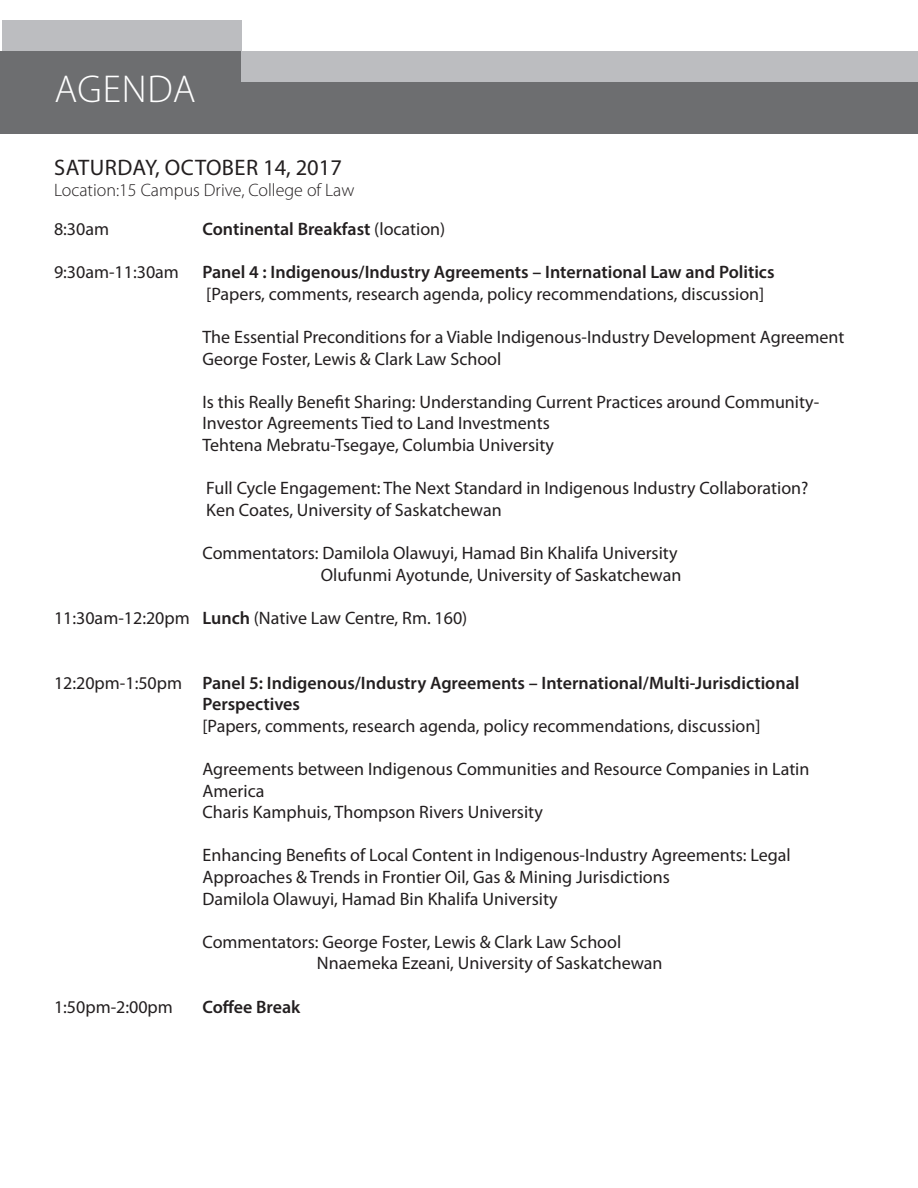
<style>
.page{position:relative;width:918px;height:1188px;background:#fff}
.page>*{position:absolute;margin:0;border:0;box-sizing:border-box;transform-origin:0 0}
.t1{font:300 39px "Myriad Pro";letter-spacing:.02em;color:#fff}
.t2{font:22.5px "Myriad Pro";letter-spacing:.02em;color:#231f20}
.t3{font:18px/21.6px "Myriad Pro";color:#231f20}
.t4{font:600 18px/21.6px "Myriad Pro";color:#231f20}
.t5{font:300 18px "Myriad Pro";color:#231f20}
.s1{font-weight:400}
.s2{font-weight:600}
</style>
<div class="page">
<div style="left:0;top:51px;width:918px;height:83px;background:#6d6e70"></div>
<div style="left:242px;top:51px;width:676px;height:31px;background:#bcbdc0"></div>
<div style="left:2px;top:20px;width:240px;height:31px;background:#bcbdc0"></div>
<p class="t1" style="left:54px;top:68px;width:143px">AGENDA</p>
<p class="t2" style="left:54px;top:155px;width:289px">SATURDAY, OCTOBER 14, 2017</p>
<p class="t5" style="left:54px;top:180px;width:302px">Location:15 Campus Drive, College of Law</p>
<p class="t3" style="left:54px;top:218px;width:57px">8:30am</p>
<p class="t3" style="left:54px;top:262px;width:126px">9:30am-11:30am</p>
<p class="t4" style="left:202px;top:218px;width:244px">Continental Breakfast <span class="s1">(location)</span></p>
<p class="t4" style="left:202px;top:261px;width:574px">Panel 4 : Indigenous/Industry Agreements – International Law and Politics</p>
<p class="t3" style="left:206px;top:283px;width:560px">[Papers, comments, research agenda, policy recommendations, discussion]</p>
<p class="t3" style="left:202px;top:326px;width:643px">The Essential Preconditions for a Viable Indigenous-Industry Development Agreement</p>
<p class="t3" style="left:202px;top:348px;width:300px">George Foster, Lewis &amp; Clark Law School</p>
<p class="t3" style="left:202px;top:391px;width:618px">Is this Really Benefit Sharing: Understanding Current Practices around Community-<br>Investor Agreements Tied to Land Investments</p>
<p class="t3" style="left:202px;top:434px;width:353px">Tehtena Mebratu-Tsegaye, Columbia University</p>
<p class="t3" style="left:206px;top:478px;width:604px">Full Cycle Engagement: The Next Standard in Indigenous Industry Collaboration?</p>
<p class="t3" style="left:206px;top:499px;width:297px">Ken Coates, University of Saskatchewan</p>
<p class="t3" style="left:202px;top:542px;width:477px">Commentators: Damilola Olawuyi, Hamad Bin Khalifa University</p>
<p class="t3" style="left:321px;top:564px;width:362px">Olufunmi Ayotunde, University of Saskatchewan</p>
<p class="t3" style="left:202px;top:607px;width:266px"><span class="s2">Lunch</span> (Native Law Centre, Rm. 160)</p>
<p class="t3" style="left:54px;top:607px;width:137px">11:30am-12:20pm</p>
<p class="t3" style="left:54px;top:672px;width:130px">12:20pm-1:50pm</p>
<p class="t3" style="left:54px;top:996px;width:120px">1:50pm-2:00pm</p>
<p class="t4" style="left:202px;top:671px;width:599px">Panel 5: Indigenous/Industry Agreements – International/Multi-Jurisdictional<br>Perspectives</p>
<p class="t3" style="left:202px;top:715px;width:560px">[Papers, comments, research agenda, policy recommendations, discussion]</p>
<p class="t3" style="left:202px;top:758px;width:609px">Agreements between Indigenous Communities and Resource Companies in Latin<br>America</p>
<p class="t3" style="left:202px;top:802px;width:342px">Charis Kamphuis, Thompson Rivers University</p>
<p class="t3" style="left:202px;top:845px;width:590px">Enhancing Benefits of Local Content in Indigenous-Industry Agreements: Legal<br>Approaches &amp; Trends in Frontier Oil, Gas &amp; Mining Jurisdictions</p>
<p class="t3" style="left:202px;top:888px;width:357px">Damilola Olawuyi, Hamad Bin Khalifa University</p>
<p class="t3" style="left:202px;top:931px;width:420px">Commentators: George Foster, Lewis &amp; Clark Law School</p>
<p class="t3" style="left:317px;top:953px;width:347px">Nnaemeka Ezeani, University of Saskatchewan</p>
<p class="t4" style="left:202px;top:995px;width:99px">Coffee Break</p>
</div>
